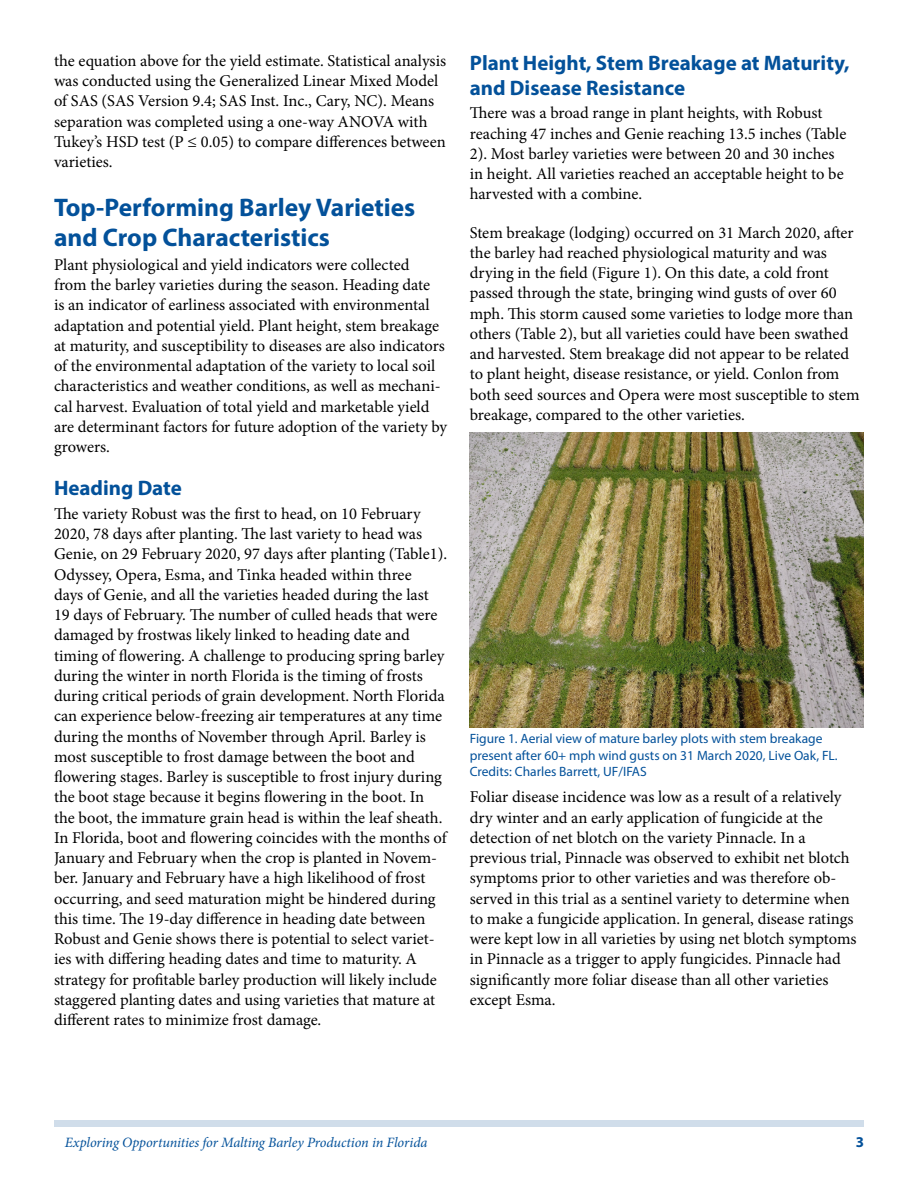
<style>
.page{position:relative;width:918px;height:1188px;background:#fff}
.page>*{position:absolute;margin:0;border:0;box-sizing:border-box;transform-origin:0 0}
.t1{font:700 25.5px/30.6px "Myriad Pro";color:#03519a}
.t2{font:700 21px/25.2px "Myriad Pro";color:#03519a}
.t3{font:16.5px/20.2px "Minion Pro";color:#000}
.t4{font:700 15px "Myriad Pro";color:#03519a}
.t5{font:italic 14.25px "Minion Pro";letter-spacing:-.01em;color:#03519a}
.t6{font:13.5px/16.5px "Myriad Pro";color:#03519a}
</style>
<div class="page">
<div style="left:54px;top:1120px;width:810px;height:7px;background:#d0ddea"></div>
<img style="left:470px;top:432px;width:394px;height:296px">
<p class="t3" style="left:54px;top:51px;width:394px">the equation above for the yield estimate. Statistical analysis was conducted using the Generalized Linear Mixed Model of SAS (SAS Version 9.4; SAS Inst. Inc., Cary, NC). Means separation was completed using a one-way ANOVA with Tukey’s HSD test (P ≤ 0.05) to compare differences between varieties.</p>
<h1 class="t1" style="left:54px;top:191px;width:363px">Top-Performing Barley Varieties and Crop Characteristics</h1>
<p class="t3" style="left:54px;top:255px;width:395px">Plant physiological and yield indicators were collected<br>from the barley varieties during the season. Heading date<br>is an indicator of earliness associated with environmental adaptation and potential yield. Plant height, stem breakage at maturity, and susceptibility to diseases are also indicators of the environmental adaptation of the variety to local soil characteristics and weather conditions, as well as mechani&shy;cal harvest. Evaluation of total yield and marketable yield are determinant factors for future adoption of the variety by growers.</p>
<p class="t2" style="left:54px;top:475px;width:129px">Heading Date</p>
<p class="t3" style="left:54px;top:504px;width:395px">The variety Robust was the first to head, on 10 February 2020, 78 days after planting. The last variety to head was Genie, on 29 February 2020, 97 days after planting (Table1).<br>Odyssey, Opera, Esma, and Tinka headed within three<br>days of Genie, and all the varieties headed during the last 19 days of February. The number of culled heads that were damaged by frostwas likely linked to heading date and timing of flowering. A challenge to producing spring barley during the winter in north Florida is the timing of frosts during critical periods of grain development. North Florida can experience below-freezing air temperatures at any time during the months of November through April. Barley is most susceptible to frost damage between the boot and flowering stages. Barley is susceptible to frost injury during the boot stage because it begins flowering in the boot. In the boot, the immature grain head is within the leaf sheath.<br>In Florida, boot and flowering coincides with the months of January and February when the crop is planted in Novem&shy;ber. January and February have a high likelihood of frost occurring, and seed maturation might be hindered during this time. The 19-day difference in heading date between Robust and Genie shows there is potential to select variet&shy;ies with differing heading dates and time to maturity. A strategy for profitable barley production will likely include staggered planting dates and using varieties that mature at different rates to minimize frost damage.</p>
<p class="t2" style="left:470px;top:49px;width:381px">Plant Height, Stem Breakage at Maturity, and Disease Resistance</p>
<p class="t3" style="left:470px;top:103px;width:378px">There was a broad range in plant heights, with Robust reaching 47 inches and Genie reaching 13.5 inches (Table 2). Most barley varieties were between 20 and 30 inches in height. All varieties reached an acceptable height to be harvested with a combine.</p>
<p class="t3" style="left:470px;top:222px;width:391px">Stem breakage (lodging) occurred on 31 March 2020, after the barley had reached physiological maturity and was drying in the field (Figure 1). On this date, a cold front passed through the state, bringing wind gusts of over 60 mph. This storm caused some varieties to lodge more than others (Table 2), but all varieties could have been swathed and harvested. Stem breakage did not appear to be related to plant height, disease resistance, or yield. Conlon from both seed sources and Opera were most susceptible to stem breakage, compared to the other varieties.</p>
<p class="t6" style="left:470px;top:730px;width:369px">Figure 1. Aerial view of mature barley plots with stem breakage present after 60+ mph wind gusts on 31 March 2020, Live Oak, FL.<br>Credits: Charles Barrett, UF/IFAS</p>
<p class="t3" style="left:470px;top:787px;width:388px">Foliar disease incidence was low as a result of a relatively dry winter and an early application of fungicide at the detection of net blotch on the variety Pinnacle. In a previous trial, Pinnacle was observed to exhibit net blotch symptoms prior to other varieties and was therefore ob&shy;served in this trial as a sentinel variety to determine when to make a fungicide application. In general, disease ratings were kept low in all varieties by using net blotch symptoms in Pinnacle as a trigger to apply fungicides. Pinnacle had significantly more foliar disease than all other varieties except Esma.</p>
<p class="t5" style="left:65px;top:1133px;width:364px">Exploring Opportunities for Malting Barley Production in Florida</p>
<p class="t4" style="left:856px;top:1133px;width:10px">3</p>
</div>
